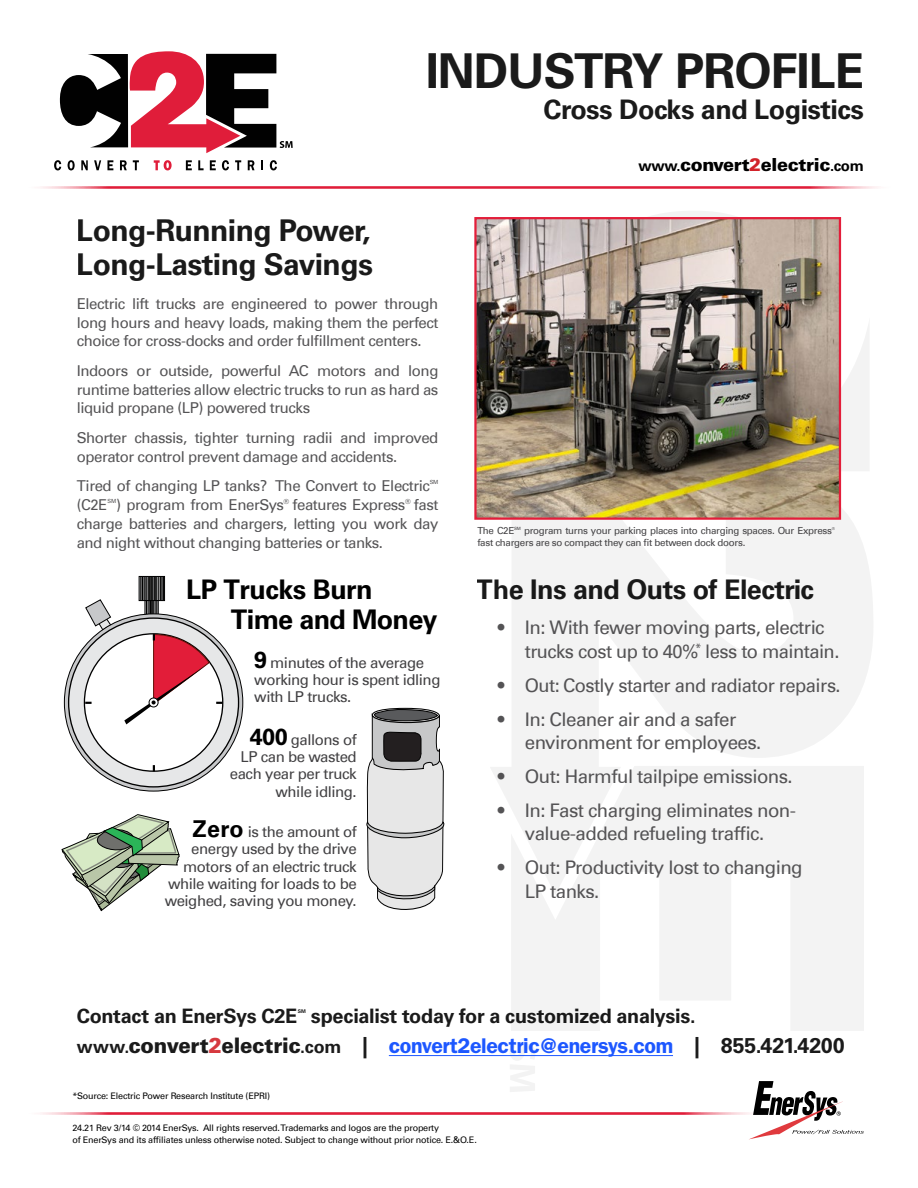
<style>
.page{position:relative;width:918px;height:1188px;background:#fff}
.page>*{position:absolute;margin:0;border:0;box-sizing:border-box;transform-origin:0 0}
.t1{font:700 48px "Univers";letter-spacing:-.02em;color:#000}
.t2{font:700 30px/34.5px "Univers";letter-spacing:-.02em;color:#000}
.t3{font:700 27px/30px "Univers";letter-spacing:-.02em;color:#000}
.t4{font:600 21.3px "Franklin Gothic";letter-spacing:-.02em;color:#0344ff}
.t5{font:700 19.8px "Univers";letter-spacing:-.015em;color:#000}
.t6{font:18.75px/23.2px "Univers Com 55 Roman";letter-spacing:-.03em;color:#414042}
.t7{font:900 18px "Univers";letter-spacing:-.02em;color:#000}
.t8{font:15px/17.2px "Univers Com 55 Roman";letter-spacing:-.03em;color:#414042;text-align:justify}
.t9{font:9.75px "Univers Com 55 Roman";letter-spacing:-.03em;color:#414042}
.t10{font:9px/12px "Univers Com 55 Roman";letter-spacing:-.02em;color:#000}
.t11{font:5.7px "Univers Com 55 Roman";color:#414042}
.t12{font:700 5.1px "Univers";color:#000}
.t13{font:4.35px "Univers Com 55 Roman";color:#414042}
.t14{font:3.9px "Univers Com 55 Roman";color:#414042}
.s1{font-family:"Univers";font-weight:700;font-size:23.25px;color:#000}
.s2{font-weight:700;font-size:15px}
.s3{color:#d2232a}
.s4{font-family:"Univers";font-weight:700;font-size:18px;color:#000}
.s5{font-family:"Univers";font-weight:900;color:#000}
.s6{font-family:"Univers";font-weight:900;color:#d2232a}
.s7{font-family:"Univers";font-weight:700;color:#000}
</style>
<div class="page">
<hr style="left:0;top:186px;width:918px;height:3px;background:#e01c38">
<hr style="left:0;top:1112px;width:792px;height:3px;background:#e01c38">
<svg style="left:749px;top:1081px;width:115px;height:58px"></svg>
<svg style="left:511px;top:895px;width:353px;height:136px;fill:#f3f3f3"></svg>
<svg style="left:490px;top:476px;width:383px;height:419px;fill:#f3f3f3"></svg>
<svg style="left:650px;top:211px;width:219px;height:261px"></svg>
<svg style="left:509px;top:1044px;width:27px;height:48px"></svg>
<svg style="left:54px;top:160px;width:7px;height:10px"></svg>
<svg style="left:68px;top:160px;width:7px;height:10px"></svg>
<svg style="left:81px;top:160px;width:7px;height:10px"></svg>
<svg style="left:94px;top:160px;width:7px;height:10px"></svg>
<svg style="left:107px;top:160px;width:6px;height:10px"></svg>
<svg style="left:120px;top:160px;width:7px;height:10px"></svg>
<svg style="left:133px;top:160px;width:6px;height:10px"></svg>
<svg style="left:154px;top:160px;width:18px;height:10px"></svg>
<svg style="left:186px;top:160px;width:6px;height:10px"></svg>
<svg style="left:198px;top:160px;width:6px;height:10px"></svg>
<svg style="left:210px;top:160px;width:6px;height:10px"></svg>
<svg style="left:222px;top:160px;width:7px;height:10px"></svg>
<svg style="left:235px;top:160px;width:6px;height:10px"></svg>
<svg style="left:248px;top:160px;width:7px;height:10px"></svg>
<svg style="left:261px;top:160px;width:2px;height:10px"></svg>
<svg style="left:270px;top:160px;width:7px;height:10px"></svg>
<svg style="left:60px;top:51px;width:233px;height:102px"></svg>
<hr style="left:389px;top:1055px;width:284px;height:1px;background:#0344ff">
<img style="left:477px;top:220px;width:361px;height:297px">
<div style="left:474px;top:217px;width:367px;height:303px;border:2px solid #e31e3a"></div>
<div style="left:139px;top:576px;width:26px;height:25px;border:1px solid #000"></div>
<svg style="left:64px;top:577px;width:180px;height:215px"></svg>
<svg style="left:366px;top:708px;width:79px;height:202px;background:#c3c3c3"></svg>
<svg style="left:62px;top:814px;width:118px;height:97px"></svg>
<h1 class="t1" style="left:425px;top:43px;width:440px">INDUSTRY PROFILE</h1>
<h3 class="t3" style="left:544px;top:95px;width:322px">Cross Docks and Logistics</h3>
<h2 class="t2" style="left:77px;top:213px;width:298px">Long-Running Power,<br>Long-Lasting Savings</h2>
<p class="t8" style="left:77px;top:294px;width:363px;line-height:18.8px">Electric lift trucks are engineered to power through long hours and heavy loads, making them the perfect choice for cross-docks and order fulfillment centers.</p>
<p class="t8" style="left:77px;top:361px;width:363px;line-height:18.8px">Indoors or outside, powerful AC motors and long runtime batteries allow electric trucks to run as hard as liquid propane (LP) powered trucks</p>
<p class="t8" style="left:77px;top:428px;width:363px;line-height:18.8px">Shorter chassis, tighter turning radii and improved operator control prevent damage and accidents.</p>
<p class="t8" style="left:77px;top:477px;width:355px">Tired of changing LP tanks? The Convert to Electric</p>
<p class="t11" style="left:430px;top:479px;width:10px">SM</p>
<p class="t8" style="left:77px;top:496px;width:32px">(C2E</p>
<p class="t11" style="left:108px;top:498px;width:10px">SM</p>
<p class="t8" style="left:77px;top:495px;width:363px;line-height:18.8px;text-indent:40px">) program from EnerSys<sup>®</sup> features Express<sup>®</sup> fast charge batteries and chargers, letting you work day and night without changing batteries or tanks.</p>
<h3 class="t3" style="left:231px;top:575px;width:208px;text-indent:-45px">LP Trucks Burn<br>Time and Money</h3>
<p class="t8" style="left:254px;top:654px;width:188px;text-align:left"><span class="s1">9</span> minutes of the average working hour is spent idling with LP trucks.</p>
<p class="t8" style="left:230px;top:731px;width:128px;text-align:right"><span class="s1">400</span> gallons of<br>LP can be wasted each year per truck while idling.</p>
<p class="t8" style="left:165px;top:823px;width:194px;text-align:right"><span class="s1">Zero</span> is the amount of energy used by the drive motors of an electric truck while waiting for loads to be weighed, saving you money.</p>
<p class="t7" style="left:638px;top:153px;width:227px"><span class="s2">www.</span>convert<span class="s3">2</span>electric<span class="s2">.com</span></p>
<p class="t9" style="left:477px;top:525px;width:39px">The C2E</p>
<p class="t13" style="left:514px;top:526px;width:8px">SM</p>
<p class="t9" style="left:524px;top:525px;width:309px">program turns your parking places into charging spaces. Our Express</p>
<p class="t14" style="left:832px;top:526px;width:5px">®</p>
<p class="t9" style="left:477px;top:537px;width:270px">fast chargers are so compact they can fit between dock doors.</p>
<h3 class="t3" style="left:477px;top:575px;width:339px">The Ins and Outs of Electric</h3>
<p class="t6" style="left:525px;top:616px;width:316px;text-indent:-27px">• In: With fewer moving parts, electric trucks cost up to 40%<sup>*</sup> less to maintain.</p>
<p class="t6" style="left:498px;top:673px;width:344px">• Out: Costly starter and radiator repairs.</p>
<p class="t6" style="left:525px;top:707px;width:238px;text-indent:-27px">• In: Cleaner air and a safer environment for employees.</p>
<p class="t6" style="left:498px;top:765px;width:297px">• Out: Harmful tailpipe emissions.</p>
<p class="t6" style="left:498px;top:799px;width:300px;text-align:center">• In: Fast charging eliminates non&shy;value-added refueling traffic.</p>
<p class="t6" style="left:525px;top:856px;width:279px;text-indent:-27px">• Out: Productivity lost to changing<br>LP tanks.</p>
<h3 class="t5" style="left:77px;top:1005px;width:222px">Contact an EnerSys C2E</h3>
<p class="t12" style="left:298px;top:1008px;width:10px">SM</p>
<h3 class="t5" style="left:311px;top:1005px;width:386px">specialist today for a customized analysis.</h3>
<h3 class="t4" style="left:77px;top:1033px;width:769px"><span class="s4">www.</span><span class="s5">convert</span><span class="s6">2</span><span class="s5">electric</span><span class="s4">.com</span> <span class="s7">|</span> convert2electric@enersys.com <span class="s7">| 855.421.4200</span></h3>
<p class="t10" style="left:72px;top:1090px;width:199px">*Source: Electric Power Research Institute (EPRI)</p>
<p class="t10" style="left:72px;top:1122px;width:406px">24.21 Rev 3/14 © 2014 EnerSys. All rights reserved. Trademarks and logos are the property<br>of EnerSys and its affiliates unless otherwise noted. Subject to change without prior notice. E.&amp;O.E.</p>
</div>
